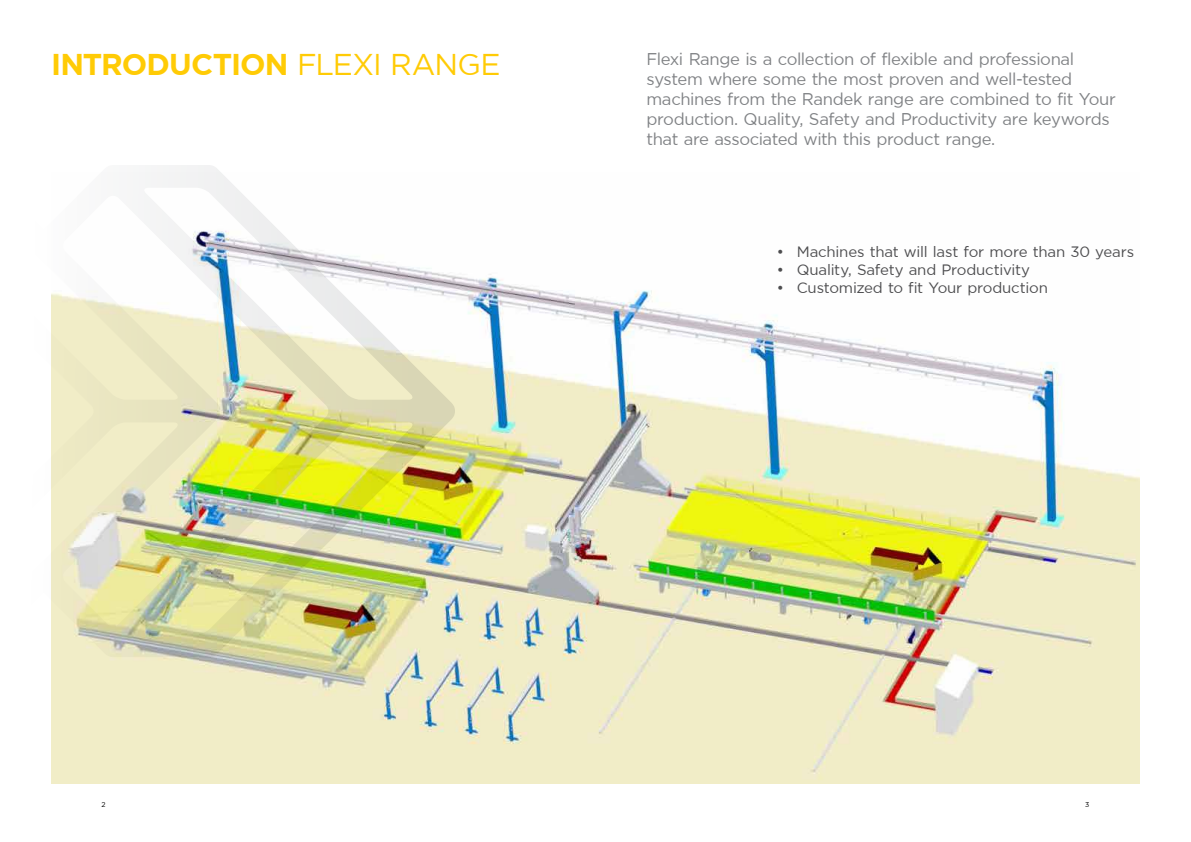
<style>
.page{position:relative;width:1191px;height:842px;background:#fff}
.page>*{position:absolute;margin:0;border:0;box-sizing:border-box;transform-origin:0 0}
.t1{font:700 30px "Gotham";letter-spacing:-.025em;color:#ffcb05}
.t2{font:17px/20px "Gotham";letter-spacing:-.025em;color:#808285}
.t3{font:15px "Gotham";letter-spacing:-.015em;color:#4d4d4f}
.t4{font:7px "Gotham";color:#000}
.s1{font-weight:400}
</style>
<div class="page">
<img style="left:51px;top:274px;width:1089px;height:510px">
<img style="left:51px;top:165px;width:404px;height:492px">
<h1 class="t1" style="left:51px;top:47px;width:451px">INTRODUCTION <span class="s1">FLEXI RANGE</span></h1>
<p class="t2" style="left:646px;top:48px;width:471px">Flexi Range is a collection of flexible and professional system where some the most proven and well-tested machines from the Randek range are combined to fit Your production. Quality, Safety and Productivity are keywords that are associated with this product range.</p>
<p class="t3" style="left:777px;top:243px;width:359px">• Machines that will last for more than 30 years</p>
<p class="t3" style="left:777px;top:261px;width:255px">• Quality, Safety and Productivity</p>
<p class="t3" style="left:777px;top:279px;width:272px">• Customized to fit Your production</p>
<p class="t4" style="left:102px;top:801px;width:6px">2</p>
<p class="t4" style="left:1085px;top:801px;width:6px">3</p>
</div>
